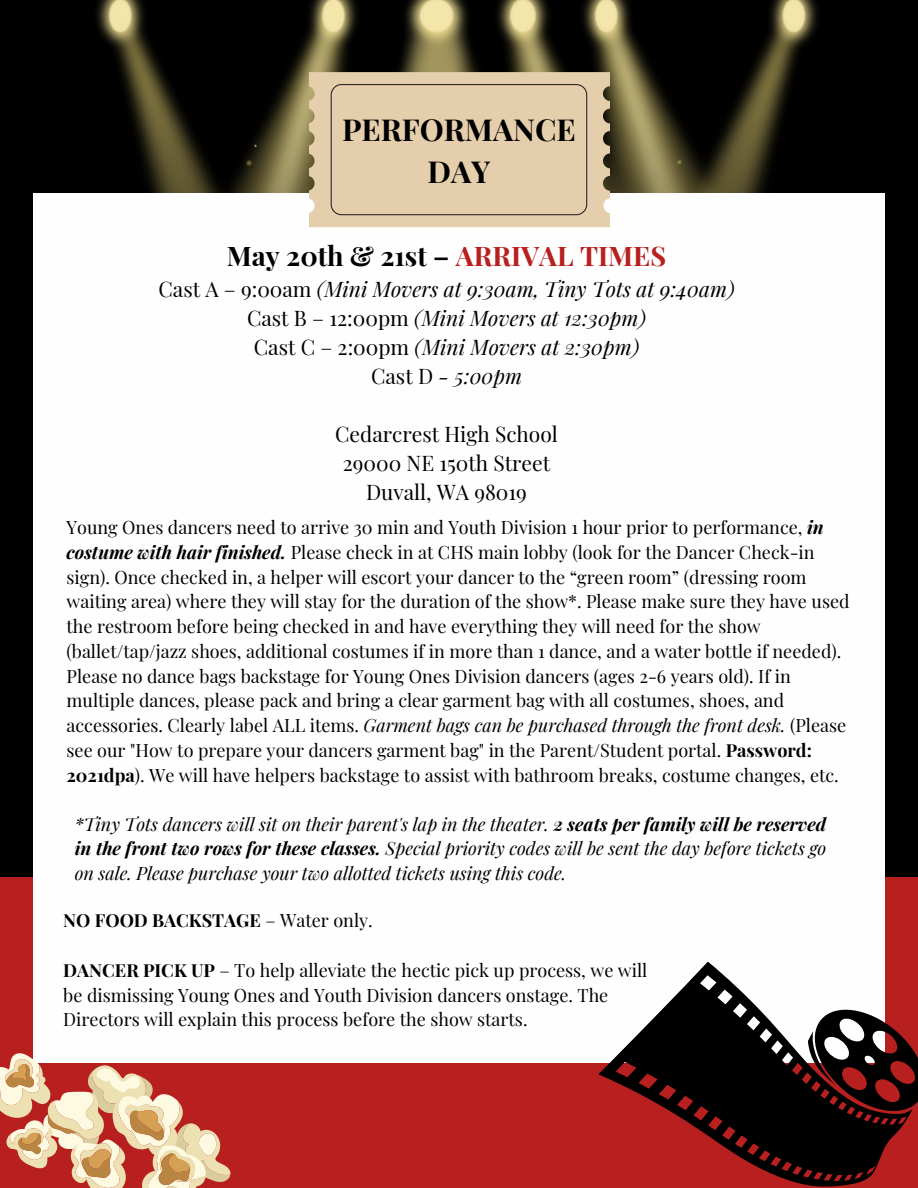
<style>
.page{position:relative;width:918px;height:1188px;background:#000}
.page>*{position:absolute;margin:0;border:0;box-sizing:border-box;transform-origin:0 0}
.t1{font:700 30.3px/41.7px "Playfair Display";color:#000;text-align:center}
.t2{font:700 27px "Playfair Display";color:#000}
.t3{font:italic 21px/29px "Playfair Display";color:#000;text-align:center}
.t4{font:21px/29px "Playfair Display";color:#000;text-align:center}
.t5{font:18px/24.8px "Playfair Display";color:#000}
.t6{font:italic 18px/24.8px "Playfair Display";color:#000;text-align:justify}
.t7{font:700 18px "Playfair Display";color:#000}
.t8{font:900 18px "Playfair Display";color:#000}
.s1{color:#b82020}
.s2{font-style:normal}
.s3{font-weight:700;font-style:italic}
.s4{font-style:italic}
.s5{font-weight:700}
.s6{font-weight:400}
</style>
<div class="page">
<div style="left:0;top:877px;width:918px;height:311px;background:#b82020"></div>
<img style="left:96px;top:0;width:722px;height:193px">
<div style="left:34px;top:193px;width:850px;height:869px;background:#fefefe"></div>
<svg style="left:309px;top:72px;width:300px;height:155px;background:#dcc7a6"></svg>
<div style="left:330px;top:83px;width:258px;height:133px;background:#e4ceac"></div>
<svg style="left:598px;top:962px;width:320px;height:225px"></svg>
<svg style="left:0;top:1045px;width:244px;height:143px"></svg>
<p class="t8" style="left:335px;top:108px;width:187px">PERFORMANCE DAY</p>
<h1 class="t1" style="left:342px;top:107px;width:235px">PERFORMANCE<br>DAY</h1>
<h2 class="t2" style="left:227px;top:237px;width:441px">May 20th &amp; 21st – <span class="s1">ARRIVAL TIMES</span></h2>
<p class="t3" style="left:158px;top:274px;width:578px"><span class="s2">Cast A – 9:00am</span> (Mini Movers at 9:30am, Tiny Tots at 9:40am)<br><span class="s2">Cast B – 12:00pm</span> (Mini Movers at 12:30pm)<br><span class="s2">Cast C – 2:00pm</span> (Mini Movers at 2:30pm)<br><span class="s2">Cast D</span> - 5:00pm</p>
<p class="t4" style="left:335px;top:419px;width:224px">Cedarcrest High School<br>29000 NE 150th Street<br>Duvall, WA 98019</p>
<p class="t5" style="left:67px;top:514px;width:785px">Young Ones dancers need to arrive 30 min and Youth Division 1 hour prior to performance, <span class="s3">in costume with hair finished.</span> Please check in at CHS main lobby (look for the Dancer Check-in sign). Once checked in, a helper will escort your dancer to the “green room” (dressing room waiting area) where they will stay for the duration of the show*. Please make sure they have used the restroom before being checked in and have everything they will need for the show (ballet/tap/jazz shoes, additional costumes if in more than 1 dance, and a water bottle if needed).<br>Please no dance bags backstage for Young Ones Division dancers (ages 2-6 years old). If in multiple dances, please pack and bring a clear garment bag with all costumes, shoes, and accessories. Clearly label ALL items. <span class="s4">Garment bags can be purchased through the front desk.</span> (Please see our "How to prepare your dancers garment bag" in the Parent/Student portal. <span class="s5">Password:<br>2021dpa</span>). We will have helpers backstage to assist with bathroom breaks, costume changes, etc.</p>
<p class="t6" style="left:75px;top:811px;width:753px">*Tiny Tots dancers will sit on their parent's lap in the theater. <span class="s5">2 seats per family will be reserved in the front two rows for these classes.</span> Special priority codes will be sent the day before tickets go on sale. Please purchase your two allotted tickets using this code.</p>
<p class="t7" style="left:63px;top:908px;width:311px">NO FOOD BACKSTAGE <span class="s6">– Water only.</span></p>
<p class="t5" style="left:63px;top:957px;width:586px"><span class="s5">DANCER PICK UP</span> – To help alleviate the hectic pick up process, we will be dismissing Young Ones and Youth Division dancers onstage. The<br>Directors will explain this process before the show starts.</p>
</div>
